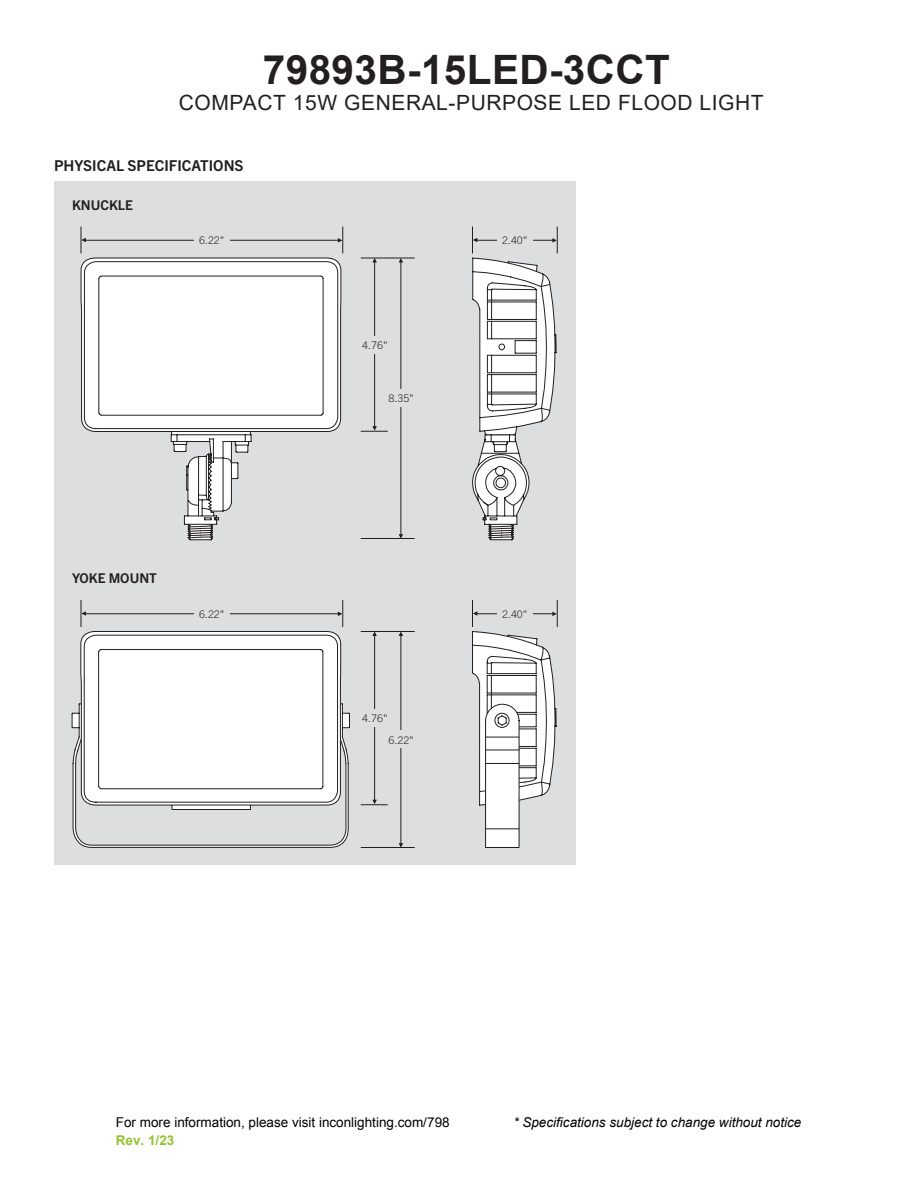
<style>
.page{position:relative;width:918px;height:1188px;background:#fff}
.page>*{position:absolute;margin:0;border:0;box-sizing:border-box;transform-origin:0 0}
.t1{font:700 40.5px "Arial";letter-spacing:.01em;color:#231f20}
.t2{font:21px "Arial";letter-spacing:.025em;color:#231f20}
.Heading_01{font:700 15px "Trade Gothic Next LT Pro";color:#231f20}
.t3{font:13.5px/17.9px "Arial";color:#000}
.t4{font:italic 13.5px "Arial";color:#000}
.Heading_02{font:700 13.5px "Trade Gothic Next LT Pro";color:#231f20}
.Art_Callout{font:300 10.5px "Trade Gothic Next LT Pro";color:#231f20}
.s1{font-style:inherit}
.s2{font-weight:700;color:#93c233}
</style>
<div class="page">
<div style="left:54px;top:182px;width:522px;height:684px;background:#dddee0"></div>
<hr style="left:374px;top:261px;width:1px;height:166px;background:#231f20">
<hr style="left:374px;top:634px;width:1px;height:167px;background:#231f20">
<hr style="left:401px;top:261px;width:1px;height:274px;background:#231f20">
<hr style="left:401px;top:634px;width:1px;height:210px;background:#231f20">
<hr style="left:361px;top:258px;width:54px;height:1px;background:#231f20">
<hr style="left:361px;top:631px;width:54px;height:1px;background:#231f20">
<svg style="left:372px;top:258px;width:5px;height:4px"></svg>
<svg style="left:372px;top:632px;width:5px;height:4px"></svg>
<svg style="left:399px;top:258px;width:4px;height:4px"></svg>
<svg style="left:361px;top:426px;width:27px;height:6px"></svg>
<svg style="left:361px;top:800px;width:27px;height:5px"></svg>
<svg style="left:399px;top:534px;width:4px;height:4px"></svg>
<svg style="left:399px;top:843px;width:4px;height:4px"></svg>
<div style="left:360px;top:336px;width:30px;height:18px;background:#dddee0"></div>
<div style="left:360px;top:709px;width:30px;height:18px;background:#dddee0"></div>
<div style="left:386px;top:389px;width:30px;height:18px;background:#dddee0"></div>
<div style="left:386px;top:730px;width:30px;height:18px;background:#dddee0"></div>
<hr style="left:361px;top:538px;width:54px;height:1px;background:#231f20">
<hr style="left:361px;top:847px;width:54px;height:1px;background:#231f20">
<hr style="left:85px;top:240px;width:254px;height:1px;background:#231f20">
<hr style="left:85px;top:613px;width:254px;height:1px;background:#231f20">
<div style="left:194px;top:234px;width:36px;height:12px;background:#dddee0"></div>
<div style="left:194px;top:608px;width:36px;height:12px;background:#dddee0"></div>
<svg style="left:81px;top:226px;width:5px;height:28px"></svg>
<svg style="left:81px;top:600px;width:5px;height:27px"></svg>
<svg style="left:338px;top:226px;width:6px;height:28px"></svg>
<svg style="left:338px;top:600px;width:6px;height:27px"></svg>
<svg style="left:170px;top:432px;width:82px;height:109px"></svg>
<svg style="left:80px;top:258px;width:262px;height:174px;background:#f3f3f3"></svg>
<svg style="left:472px;top:226px;width:86px;height:315px"></svg>
<svg style="left:71px;top:703px;width:279px;height:145px"></svg>
<svg style="left:80px;top:631px;width:261px;height:179px;background:#f2f2f2"></svg>
<svg style="left:472px;top:600px;width:86px;height:248px"></svg>
<h1 class="t1" style="left:263px;top:41px;width:409px">79893B-15LED-3CCT</h1>
<h2 class="t2" style="left:179px;top:89px;width:586px">COMPACT 15W GENERAL-PURPOSE LED FLOOD LIGHT</h2>
<p class="Heading_01" style="left:54px;top:155px;width:191px">PHYSICAL SPECIFICATIONS</p>
<p class="Heading_02" style="left:72px;top:196px;width:62px">KNUCKLE</p>
<p class="Art_Callout" style="left:199px;top:233px;width:27px">6.22"</p>
<p class="Heading_02" style="left:72px;top:569px;width:86px">YOKE MOUNT</p>
<p class="Art_Callout" style="left:199px;top:606px;width:27px">6.22"</p>
<p class="Art_Callout" style="left:362px;top:338px;width:27px">4.76"</p>
<p class="Art_Callout" style="left:389px;top:391px;width:27px">8.35"</p>
<p class="Art_Callout" style="left:362px;top:711px;width:27px">4.76"</p>
<p class="Art_Callout" style="left:389px;top:732px;width:27px">6.22"</p>
<p class="Art_Callout" style="left:502px;top:233px;width:27px">2.40"</p>
<p class="Art_Callout" style="left:502px;top:606px;width:27px">2.40"</p>
<p class="t3" style="left:116px;top:1114px;width:335px">For more information, please visit inconlighting.com/<span class="s1">798<br></span><span class="s2">Rev. 1/2</span><span class="s2">3</span></p>
<p class="t4" style="left:513px;top:1115px;width:289px">* Specifications subject to change without notice</p>
</div>
